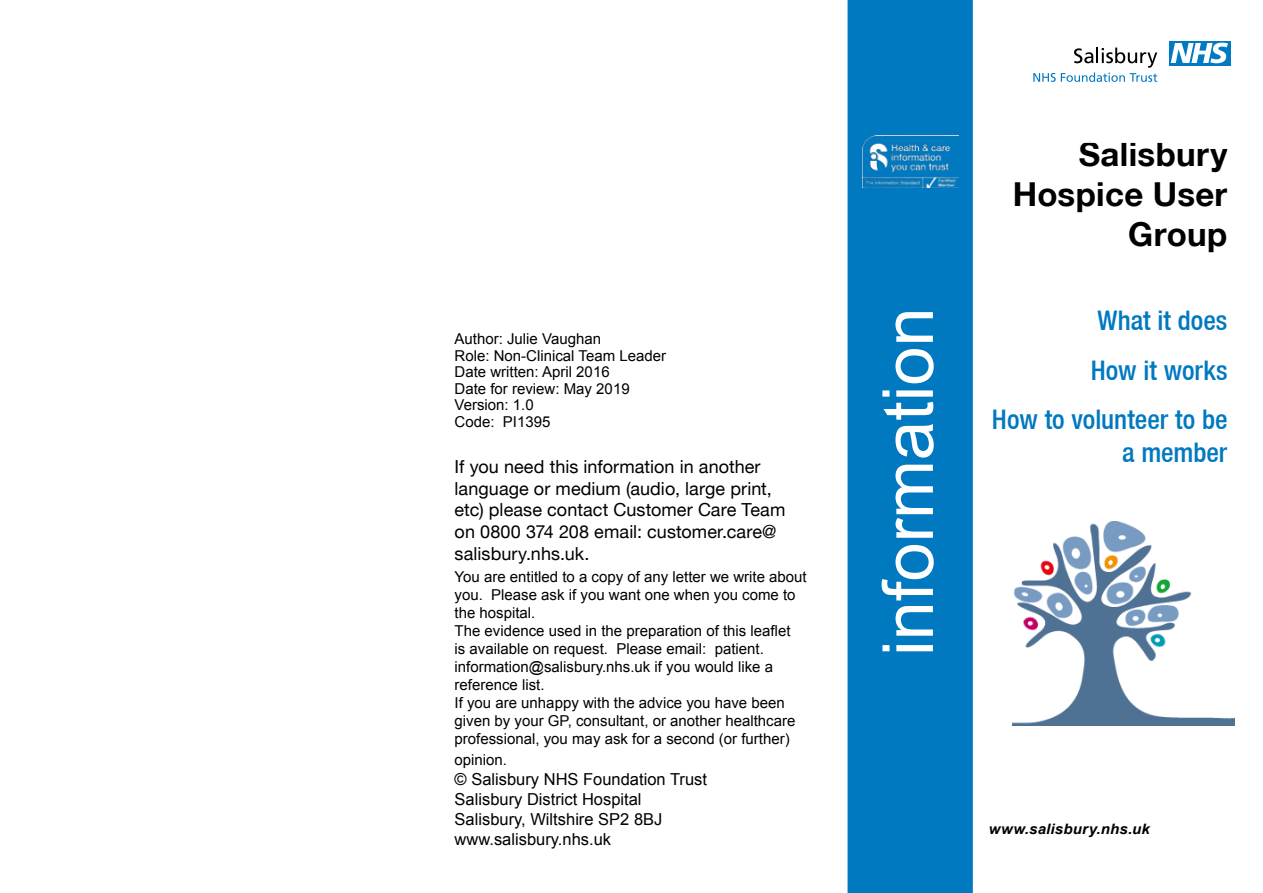
<style>
.page{position:relative;width:1263px;height:893px;background:#fff}
.page>*{position:absolute;margin:0;border:0;box-sizing:border-box;transform-origin:0 0}
.t1{font:70.5px "Arial";color:#fff}
.t2{font:700 33px/39.6px "Helvetica Neue LT";letter-spacing:.01em;color:#000;text-align:right}
.t3{font:500 condensed 27px/49.3px "Helvetica Neue LT";color:#0079c1;text-align:right}
.t4{font:18px/21.6px "Helvetica Neue LT";letter-spacing:.005em;color:#000}
.t5{font:16.5px/19.8px "Arial";color:#000}
.t6{font:15px/18px "Arial";color:#000}
.t7{font:italic 700 14.4px "Arial";letter-spacing:.01em;color:#000;scale:1.04 1}
</style>
<div class="page">
<div style="left:847px;top:0;width:126px;height:893px;background:#0079c1"></div>
<div style="left:1169px;top:41px;width:61px;height:24px;background:#007ac2"></div>
<svg style="left:1171px;top:43px;width:57px;height:20px"></svg>
<svg style="left:1033px;top:48px;width:124px;height:34px"></svg>
<img style="left:862px;top:136px;width:96px;height:52px">
<img style="left:1012px;top:522px;width:222px;height:203px">
<p class="t6" style="left:455px;top:331px;width:213px;line-height:16.5px">Author: Julie Vaughan<br>Role: Non-Clinical Team Leader<br>Date written: April 2016<br>Date for review: May 2019<br>Version: 1.0<br>Code: PI1395</p>
<p class="t4" style="left:455px;top:456px;width:332px">If you need this information in another language or medium (audio, large print, etc) please contact Customer Care Team on 0800 374 208 email: customer.care@ salisbury.nhs.uk.</p>
<p class="t6" style="left:455px;top:568px;width:354px">You are entitled to a copy of any letter we write about you. Please ask if you want one when you come to the hospital.<br>The evidence used in the preparation of this leaflet<br>is available on request. Please email: patient. information@salisbury.nhs.uk if you would like a reference list.<br>If you are unhappy with the advice you have been given by your GP, consultant, or another healthcare professional, you may ask for a second (or further)</p>
<p class="t6" style="left:455px;top:751px;width:54px">opinion.</p>
<p class="t5" style="left:455px;top:770px;width:254px">© Salisbury NHS Foundation Trust<br>Salisbury District Hospital<br>Salisbury, Wiltshire SP2 8BJ www.salisbury.nhs.uk</p>
<h1 class="t1" style="left:862px;top:656px;width:350px;rotate:-90deg">information</h1>
<h2 class="t2" style="left:1013px;top:134px;width:216px">Salisbury<br>Hospice User<br>Group</h2>
<h3 class="t3" style="left:992px;top:296px;width:237px">What it does<br>How it works<br>How to volunteer to be</h3>
<h3 class="t3" style="left:1122px;top:427px;width:107px">a member</h3>
<p class="t7" style="left:989px;top:819px;width:157px">www.salisbury.nhs.uk</p>
</div>
